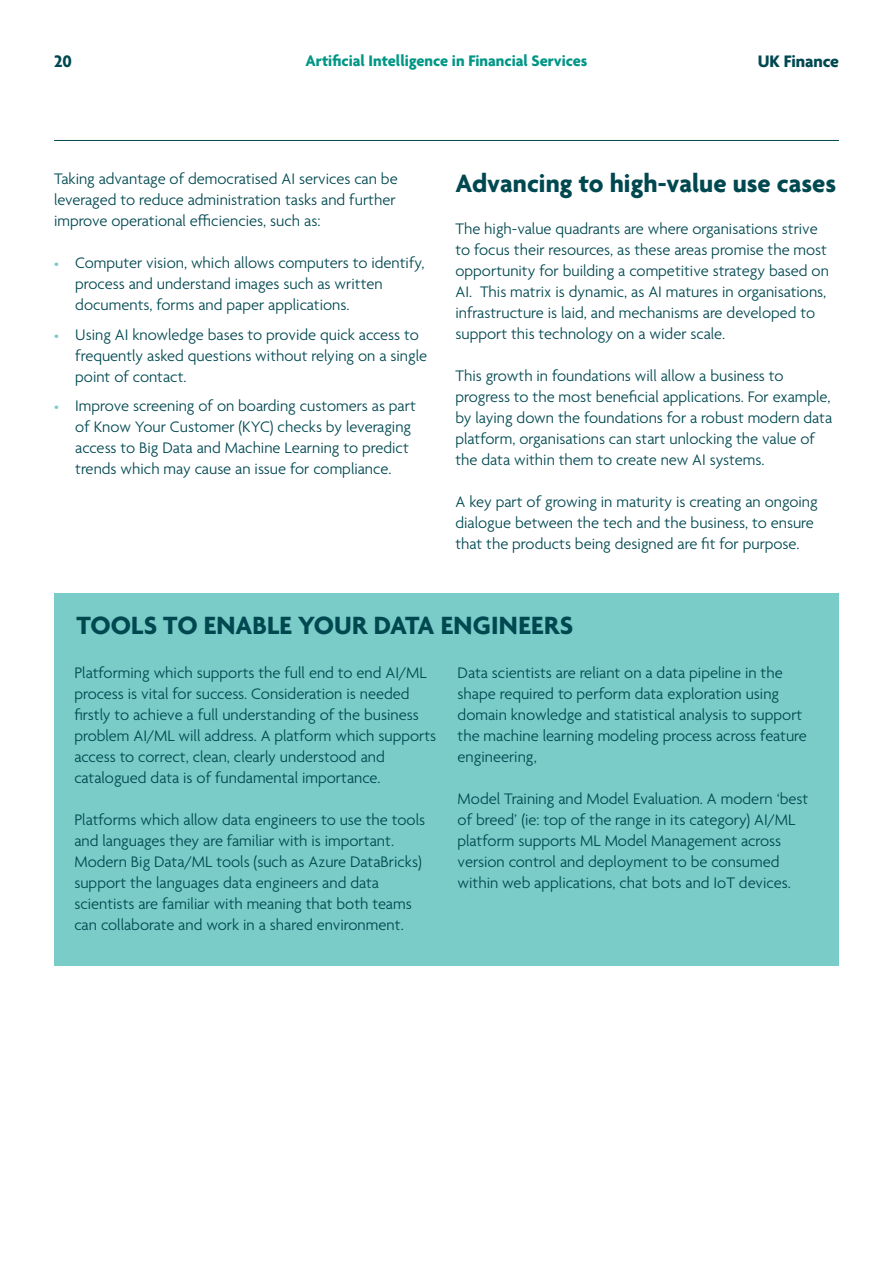
<style>
.page{position:relative;width:893px;height:1263px;background:#fff}
.page>*{position:absolute;margin:0;border:0;box-sizing:border-box;transform-origin:0 0}
.Sub_header_2_Blue{font:700 27px "Agenda";color:#004850}
.t1{font:700 18px "Agenda";letter-spacing:-.005em;color:#004850}
.Body_copy_11pt_LIGHT{font:300 16.5px/21px "Agenda";color:#004850}
.t2{font:700 16.5px "Agenda";color:#009685}
.s1{font-size:13.5px;color:#7accc8}
</style>
<div class="page">
<hr style="left:54px;top:140px;width:785px;height:1px;background:#004850">
<div style="left:54px;top:593px;width:785px;height:372px;background:#7accc8"></div>
<p class="t1" style="left:54px;top:51px;width:19px">20</p>
<p class="t2" style="left:305px;top:52px;width:284px">Artificial Intelligence in Financial Services</p>
<p class="t1" style="left:758px;top:51px;width:83px">UK Finance</p>
<p class="Body_copy_11pt_LIGHT" style="left:54px;top:169px;width:345px">Taking advantage of democratised AI services can be leveraged to reduce administration tasks and further improve operational efficiencies, such as:</p>
<p class="Body_copy_11pt_LIGHT" style="left:75px;top:253px;width:351px;text-indent:-21px"><span class="s1">•</span> Computer vision, which allows computers to identify, process and understand images such as written documents, forms and paper applications.</p>
<p class="Body_copy_11pt_LIGHT" style="left:75px;top:325px;width:353px;text-indent:-21px"><span class="s1">•</span> Using AI knowledge bases to provide quick access to frequently asked questions without relying on a single point of contact.</p>
<p class="Body_copy_11pt_LIGHT" style="left:75px;top:396px;width:342px;text-indent:-21px"><span class="s1">•</span> Improve screening of on boarding customers as part of Know Your Customer (KYC) checks by leveraging access to Big Data and Machine Learning to predict trends which may cause an issue for compliance.</p>
<p class="Sub_header_2_Blue" style="left:455px;top:168px;width:382px">Advancing to high-value use cases</p>
<p class="Body_copy_11pt_LIGHT" style="left:455px;top:219px;width:375px">The high-value quadrants are where organisations strive to focus their resources, as these areas promise the most opportunity for building a competitive strategy based on AI. This matrix is dynamic, as AI matures in organisations, infrastructure is laid, and mechanisms are developed to support this technology on a wider scale.</p>
<p class="Body_copy_11pt_LIGHT" style="left:455px;top:366px;width:378px">This growth in foundations will allow a business to progress to the most beneficial applications. For example, by laying down the foundations for a robust modern data platform, organisations can start unlocking the value of the data within them to create new AI systems.</p>
<p class="Body_copy_11pt_LIGHT" style="left:455px;top:492px;width:364px">A key part of growing in maturity is creating an ongoing dialogue between the tech and the business, to ensure that the products being designed are fit for purpose.</p>
<p class="Sub_header_2_Blue" style="left:77px;top:611px;width:498px">TOOLS TO ENABLE YOUR DATA ENGINEERS</p>
<p class="Body_copy_11pt_LIGHT" style="left:74px;top:663px;width:363px">Platforming which supports the full end to end AI/ML process is vital for success. Consideration is needed firstly to achieve a full understanding of the business problem AI/ML will address. A platform which supports access to correct, clean, clearly understood and catalogued data is of fundamental importance.</p>
<p class="Body_copy_11pt_LIGHT" style="left:74px;top:810px;width:352px">Platforms which allow data engineers to use the tools and languages they are familiar with is important.<br>Modern Big Data/ML tools (such as Azure DataBricks) support the languages data engineers and data scientists are familiar with meaning that both teams can collaborate and work in a shared environment.</p>
<p class="Body_copy_11pt_LIGHT" style="left:458px;top:663px;width:351px">Data scientists are reliant on a data pipeline in the shape required to perform data exploration using domain knowledge and statistical analysis to support the machine learning modeling process across feature engineering,</p>
<p class="Body_copy_11pt_LIGHT" style="left:458px;top:789px;width:352px">Model Training and Model Evaluation. A modern ‘best of breed’ (ie: top of the range in its category) AI/ML platform supports ML Model Management across version control and deployment to be consumed within web applications, chat bots and IoT devices.</p>
</div>
